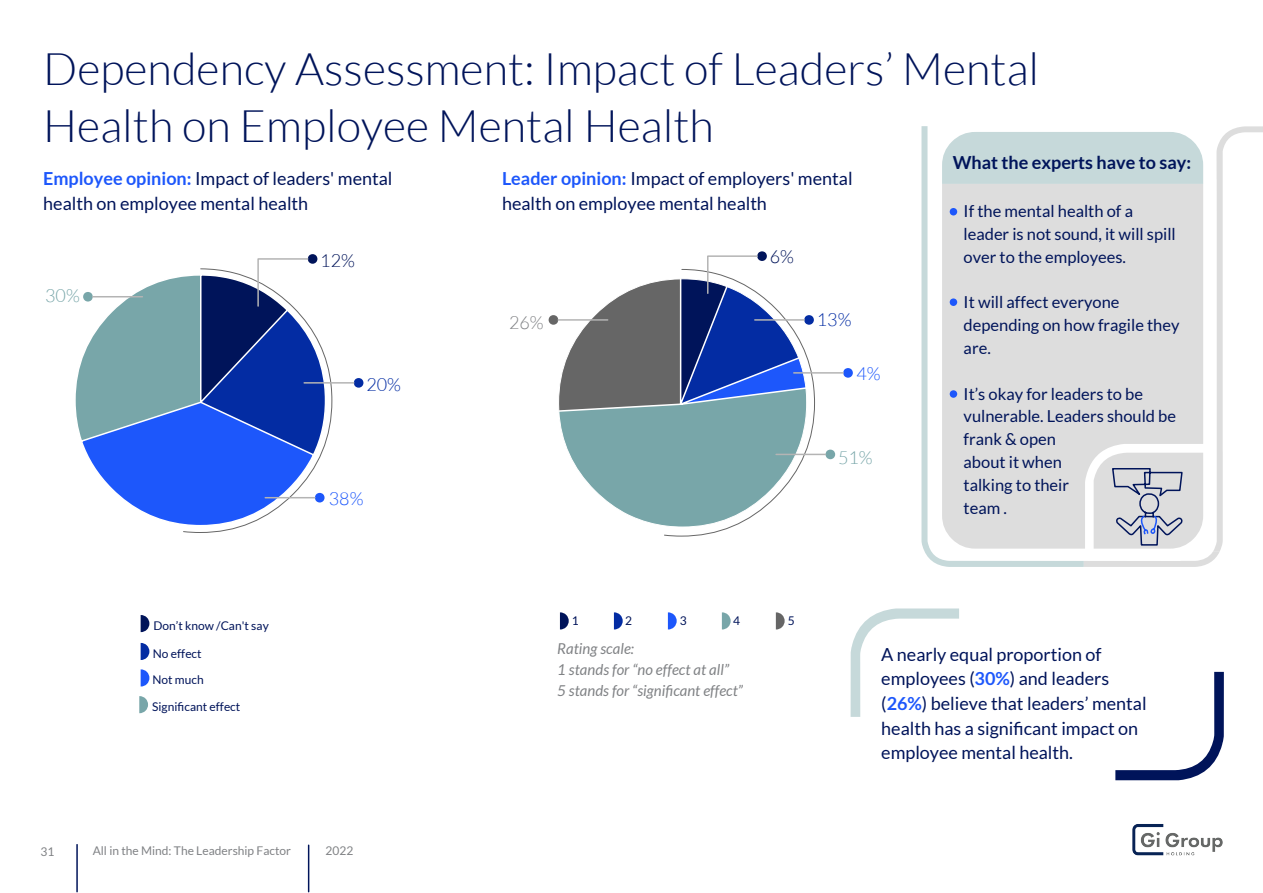
<style>
.page{position:relative;width:1263px;height:893px;background:#fff}
.page>*{position:absolute;margin:0;border:0;box-sizing:border-box;transform-origin:0 0}
.t1{font:300 45px/57px "Lato";color:#00145a}
.t2{font:18px/24.6px "Lato";color:#00145a}
.t3{font:700 18px "Lato";color:#00145a}
.t4{font:300 18px "Lato";color:#032ca3}
.t5{font:300 18px "Lato";color:#78a6a9}
.t6{font:300 18px "Lato";color:#00145a}
.t7{font:300 18px "Lato";color:#1d57fb}
.t8{font:300 18px "Lato";color:#808285}
.t9{font:16.5px/22.8px "Lato";color:#00145a}
.t10{font:italic 15px/21px "Lato";color:#808285}
.t11{font:12px "Lato";color:#00145a}
.t12{font:12px "Lato";color:#808285}
.s1{font-weight:700;color:#1d57fb}
</style>
<div class="page">
<hr style="left:308px;top:845px;width:1px;height:46px;background:#00145a">
<hr style="left:76px;top:844px;width:2px;height:47px;background:#00145a">
<svg style="left:851px;top:608px;width:108px;height:108px"></svg>
<svg style="left:1115px;top:672px;width:109px;height:108px"></svg>
<svg style="left:776px;top:612px;width:9px;height:17px"></svg>
<svg style="left:668px;top:612px;width:9px;height:17px"></svg>
<svg style="left:722px;top:612px;width:9px;height:17px"></svg>
<svg style="left:614px;top:612px;width:9px;height:17px"></svg>
<svg style="left:560px;top:612px;width:9px;height:17px"></svg>
<svg style="left:141px;top:615px;width:8px;height:17px"></svg>
<svg style="left:141px;top:643px;width:8px;height:17px"></svg>
<svg style="left:141px;top:669px;width:8px;height:17px"></svg>
<svg style="left:139px;top:696px;width:9px;height:17px"></svg>
<svg style="left:922px;top:126px;width:20px;height:440px"></svg>
<svg style="left:75px;top:254px;width:257px;height:278px"></svg>
<svg style="left:91px;top:257px;width:225px;height:242px"></svg>
<svg style="left:354px;top:378px;width:9px;height:9px"></svg>
<hr style="left:304px;top:382px;width:50px;height:1px;background:#b4b4b4">
<svg style="left:757px;top:251px;width:10px;height:4px"></svg>
<svg style="left:549px;top:315px;width:256px;height:221px"></svg>
<svg style="left:845px;top:368px;width:8px;height:9px"></svg>
<svg style="left:826px;top:456px;width:9px;height:3px"></svg>
<svg style="left:557px;top:255px;width:288px;height:201px"></svg>
<svg style="left:942px;top:126px;width:321px;height:441px"></svg>
<img style="left:1132px;top:824px;width:91px;height:32px">
<h1 class="t1" style="left:43px;top:41px;width:998px">Dependency Assessment: Impact of Leaders’ Mental<br>Health on Employee Mental Health</h1>
<p class="t2" style="left:43px;top:166px;width:351px"><span class="s1">Employee opinion:</span> Impact of leaders' mental health on employee mental health</p>
<p class="t2" style="left:502px;top:166px;width:352px"><span class="s1">Leader opinion:</span> Impact of employers' mental health on employee mental health</p>
<p class="t5" style="left:45px;top:286px;width:36px">30%</p>
<p class="t6" style="left:320px;top:250px;width:36px">12%</p>
<p class="t4" style="left:366px;top:374px;width:36px">20%</p>
<p class="t7" style="left:329px;top:489px;width:36px">38%</p>
<p class="t6" style="left:770px;top:247px;width:26px">6%</p>
<p class="t8" style="left:509px;top:312px;width:36px">26%</p>
<p class="t4" style="left:817px;top:309px;width:36px">13%</p>
<p class="t7" style="left:856px;top:364px;width:26px">4%</p>
<p class="t5" style="left:838px;top:448px;width:36px">51%</p>
<p class="t3" style="left:953px;top:152px;width:240px">What the experts have to say:</p>
<p class="t9" style="left:964px;top:199px;width:214px">If the mental health of a leader is not sound, it will spill over to the employees.</p>
<p class="t9" style="left:964px;top:291px;width:217px">It will affect everyone depending on how fragile they are.</p>
<p class="t9" style="left:964px;top:382px;width:214px">It’s okay for leaders to be vulnerable. Leaders should be frank &amp; open<br>about it when<br>talking to their<br>team .</p>
<p class="t11" style="left:153px;top:619px;width:117px">Don’t know /Can't say</p>
<p class="t11" style="left:572px;top:614px;width:8px">1</p>
<p class="t11" style="left:625px;top:614px;width:8px">2</p>
<p class="t11" style="left:680px;top:614px;width:8px">3</p>
<p class="t11" style="left:733px;top:614px;width:8px">4</p>
<p class="t11" style="left:788px;top:614px;width:8px">5</p>
<p class="t11" style="left:153px;top:646px;width:50px">No effect</p>
<p class="t11" style="left:152px;top:673px;width:53px">Not much</p>
<p class="t11" style="left:152px;top:700px;width:90px">Significant effect</p>
<p class="t10" style="left:557px;top:638px;width:187px">Rating scale:<br>1 stands for “no effect at all”<br>5 stands for “significant effect”</p>
<p class="t12" style="left:40px;top:844px;width:15px">31</p>
<p class="t12" style="left:93px;top:844px;width:200px">All in the Mind: The Leadership Factor</p>
<p class="t12" style="left:325px;top:844px;width:29px">2022</p>
<p class="t2" style="left:881px;top:641px;width:267px">A nearly equal proportion of employees (<span class="s1">30%</span>) and leaders (<span class="s1">26%</span>) believe that leaders’ mental health has a significant impact on employee mental health.</p>
</div>
